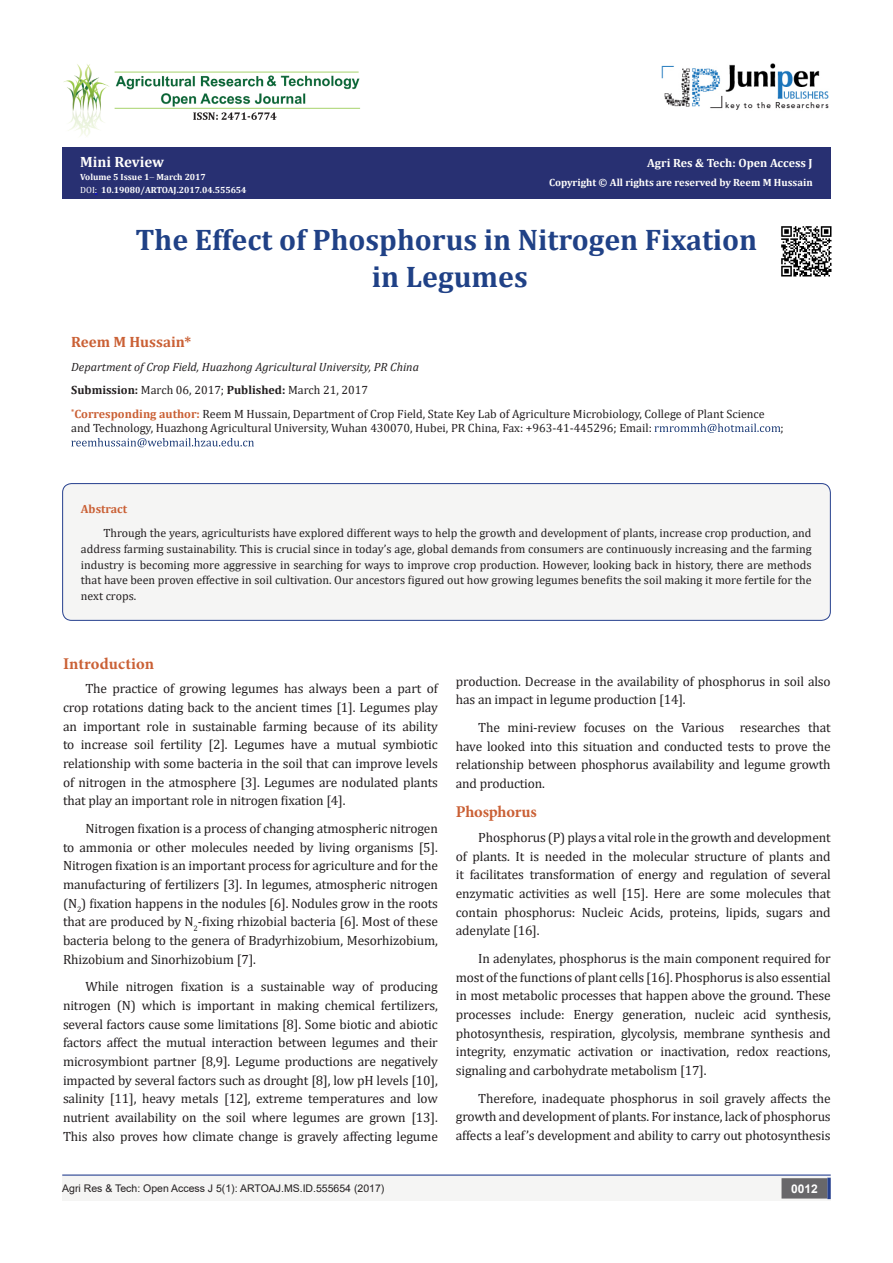
<style>
.page{position:relative;width:893px;height:1263px;background:#fff}
.page>*{position:absolute;margin:0;border:0;box-sizing:border-box;transform-origin:0 0}
.t1{font:700 29.85px "Cambria";color:#204186}
.t2{font:700 16.5px "Minion Pro";color:#ca6035}
.t3{font:700 15px "Cambria";color:#ca6035}
.t4{font:700 15px "Cambria";color:#fffefc}
.t5{font:13.5px/18.8px "Cambria";letter-spacing:-.01em;color:#231f20;text-align:justify}
.t6{font:12px/15.8px "Cambria";color:#231f20}
.t7{font:italic 12px "Cambria";color:#231f20}
.t8{font:700 12px "Cambria";color:#fffefc}
.t9{font:700 12px "Cambria";color:#ca6035}
.t10{font:700 12px "Arial";color:#fff}
.t11{font:10.5px "Arial";color:#231f20}
.t12{font:700 10.5px "Cambria";color:#fffefc}
.t13{font:700 9px "Cambria";color:#fff}
.t14{font:700 9px "Cambria";color:#fffefc}
.s1{font-weight:400}
.s2{font-weight:700}
.s3{font-weight:700;color:#ca6035}
</style>
<div class="page">
<svg style="left:654px;top:424px;width:126px;height:9px"></svg>
<svg style="left:71px;top:438px;width:183px;height:9px"></svg>
<div style="left:62px;top:1176px;width:441px;height:25px;background:#f5f5f4"></div>
<div style="left:503px;top:1176px;width:328px;height:25px;background:#f5f5f4"></div>
<div style="left:782px;top:1179px;width:45px;height:19px;background:#68676a"></div>
<div style="left:781px;top:1178px;width:46px;height:20px;border:2px solid #68676a"></div>
<svg style="left:827px;top:1178px;width:4px;height:21px"></svg>
<div style="left:63px;top:484px;width:767px;height:136px;background:#f5f5f4;border-radius:9px"></div>
<div style="left:62px;top:483px;width:769px;height:138px;border:1px solid #253f8e;border-radius:9px"></div>
<img style="left:661px;top:63px;width:168px;height:47px">
<img style="left:64px;top:64px;width:296px;height:73px">
<div style="left:62px;top:147px;width:769px;height:52px;background:#283072"></div>
<hr style="left:62px;top:1174px;width:769px;height:2px;background:#253f8e">
<img style="left:781px;top:226px;width:51px;height:51px">
<p class="t4" style="left:80px;top:152px;width:85px">Mini Review</p>
<p class="t14" style="left:80px;top:170px;width:127px">Volume 5 Issue 1 March 2017</p>
<p class="t13" style="left:80px;top:184px;width:168px"><span class="s1">DOI:</span> 10.19080/ARTOAJ.2017.04.555654</p>
<p class="t8" style="left:647px;top:155px;width:167px">Agri Res &amp; Tech: Open Access J</p>
<p class="t12" style="left:549px;top:175px;width:265px">Copyright © All rights are reserved by Reem M Hussain</p>
<p class="t1" style="left:135px;top:218px;width:623px">The Effect of Phosphorus in Nitrogen Fixation</p>
<p class="t1" style="left:372px;top:256px;width:157px">in Legumes</p>
<p class="t3" style="left:71px;top:332px;width:122px">Reem M Hussain*</p>
<p class="t7" style="left:71px;top:358px;width:349px">Department of Crop Field, Huazhong Agricultural University, PR China</p>
<p class="t6" style="left:71px;top:382px;width:298px"><span class="s2">Submission:</span> March 06, 2017; <span class="s2">Published:</span> March 21, 2017</p>
<p class="t6" style="left:71px;top:406px;width:695px;line-height:14.4px"><sup>*</sup><span class="s3">Corresponding author:</span> Reem M Hussain, Department of Crop Field, State Key Lab of Agriculture Microbiology, College of Plant Science and Technology, Huazhong Agricultural University, Wuhan 430070, Hubei, PR China, Fax: +963-41-445296; Email:</p>
<p class="t6" style="left:780px;top:420px;width:5px">;</p>
<p class="t9" style="left:81px;top:500px;width:48px">Abstract</p>
<p class="t6" style="left:81px;top:525px;width:732px;text-align:justify;text-indent:22px">Through the years, agriculturists have explored different ways to help the growth and development of plants, increase crop production, and address farming sustainability. This is crucial since in today’s age, global demands from consumers are continuously increasing and the farming industry is becoming more aggressive in searching for ways to improve crop production. However, looking back in history, there are methods that have been proven effective in soil cultivation. Our ancestors figured out how growing legumes benefits the soil making it more fertile for the next crops.</p>
<p class="t2" style="left:63px;top:652px;width:93px">Introduction</p>
<p class="t5" style="left:63px;top:679px;width:376px;text-indent:22px">The practice of growing legumes has always been a part of crop rotations dating back to the ancient times [1]. Legumes play an important role in sustainable farming because of its ability to increase soil fertility [2]. Legumes have a mutual symbiotic relationship with some bacteria in the soil that can improve levels of nitrogen in the atmosphere [3]. Legumes are nodulated plants that play an important role in nitrogen fixation [4].</p>
<p class="t5" style="left:63px;top:819px;width:376px;text-indent:22px">Nitrogen fixation is a process of changing atmospheric nitrogen to ammonia or other molecules needed by living organisms [5].<br>Nitrogen fixation is an important process for agriculture and for the manufacturing of fertilizers [3]. In legumes, atmospheric nitrogen (N<sub>2</sub>) fixation happens in the nodules [6]. Nodules grow in the roots that are produced by N<sub>2</sub>-fixing rhizobial bacteria [6]. Most of these bacteria belong to the genera of Bradyrhizobium, Mesorhizobium, Rhizobium and Sinorhizobium [7].</p>
<p class="t5" style="left:63px;top:977px;width:376px;text-indent:22px">While nitrogen fixation is a sustainable way of producing nitrogen (N) which is important in making chemical fertilizers, several factors cause some limitations [8]. Some biotic and abiotic factors affect the mutual interaction between legumes and their microsymbiont partner [8,9]. Legume productions are negatively impacted by several factors such as drought [8], low pH levels [10], salinity [11], heavy metals [12], extreme temperatures and low nutrient availability on the soil where legumes are grown [13].<br>This also proves how climate change is gravely affecting legume</p>
<p class="t5" style="left:456px;top:672px;width:376px">production. Decrease in the availability of phosphorus in soil also has an impact in legume production [14].</p>
<p class="t5" style="left:456px;top:718px;width:376px;text-indent:22px">The mini-review focuses on the Various researches that have looked into this situation and conducted tests to prove the relationship between phosphorus availability and legume growth and production.</p>
<p class="t2" style="left:456px;top:800px;width:82px">Phosphorus</p>
<p class="t5" style="left:456px;top:828px;width:376px;text-indent:22px">Phosphorus (P) plays a vital role in the growth and development of plants. It is needed in the molecular structure of plants and it facilitates transformation of energy and regulation of several enzymatic activities as well [15]. Here are some molecules that contain phosphorus: Nucleic Acids, proteins, lipids, sugars and adenylate [16].</p>
<p class="t5" style="left:456px;top:949px;width:376px;text-indent:22px">In adenylates, phosphorus is the main component required for most of the functions of plant cells [16]. Phosphorus is also essential in most metabolic processes that happen above the ground. These processes include: Energy generation, nucleic acid synthesis, photosynthesis, respiration, glycolysis, membrane synthesis and integrity, enzymatic activation or inactivation, redox reactions, signaling and carbohydrate metabolism [17].</p>
<p class="t5" style="left:456px;top:1089px;width:376px;text-indent:22px">Therefore, inadequate phosphorus in soil gravely affects the growth and development of plants. For instance, lack of phosphorus affects a leaf’s development and ability to carry out photosynthesis</p>
<p class="t11" style="left:62px;top:1181px;width:324px">Agri Res &amp; Tech: Open Access J 5(1): ARTOAJ.MS.ID.555654 (2017)</p>
<p class="t10" style="left:791px;top:1180px;width:28px">0012</p>
</div>
